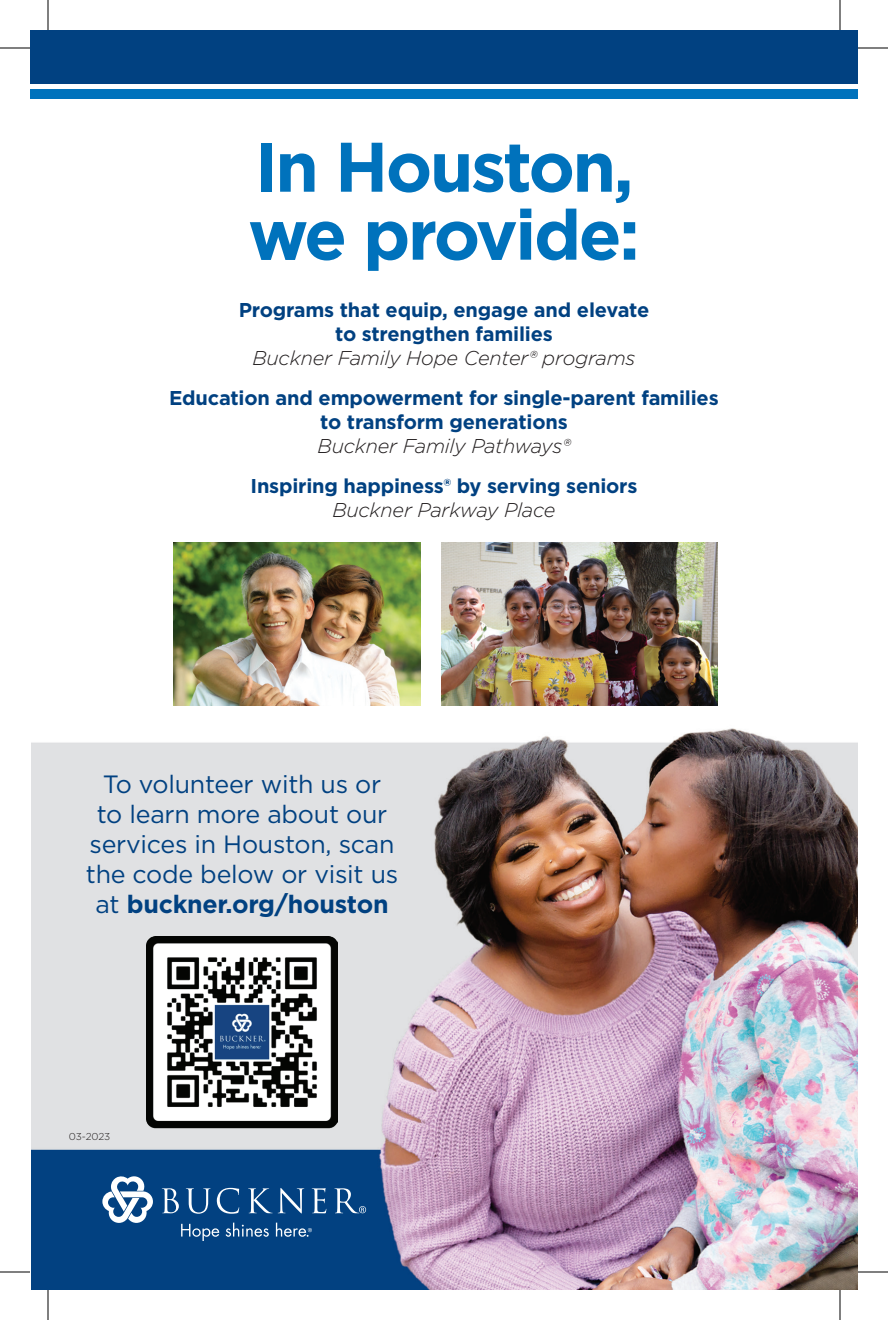
<style>
.page{position:relative;width:888px;height:1320px;background:#fff}
.page>*{position:absolute;margin:0;border:0;box-sizing:border-box;transform-origin:0 0}
.t1{font:700 70px/68px "Gotham";letter-spacing:-.035em;color:#0072bc}
.t2{font:25px/30px "Gotham";letter-spacing:-.01em;color:#014181;text-align:center}
.t3{font:700 20px/24px "Gotham";letter-spacing:-.01em;color:#014181;text-align:center}
.t4{font:italic 300 20px "Gotham";letter-spacing:-.01em;color:#231f20}
.t5{font:300 10px "Gotham";letter-spacing:-.015em;color:#231f20}
.s1{font-weight:700}
</style>
<div class="page">
<img style="left:32px;top:542px;width:826px;height:748px">
<img style="left:147px;top:937px;width:191px;height:195px">
<svg style="left:102px;top:1176px;width:51px;height:47px"></svg>
<svg style="left:162px;top:1188px;width:204px;height:26px;background:#326599"></svg>
<svg style="left:181px;top:1224px;width:38px;height:17px"></svg>
<svg style="left:226px;top:1223px;width:43px;height:14px"></svg>
<svg style="left:276px;top:1223px;width:36px;height:14px"></svg>
<div style="left:30px;top:30px;width:828px;height:54px;background:#014181"></div>
<div style="left:30px;top:89px;width:828px;height:10px;background:#0072bc"></div>
<img style="left:173px;top:542px;width:247px;height:163px">
<img style="left:441px;top:542px;width:277px;height:163px">
<hr style="left:0;top:48px;width:30px;height:1px;background:#000">
<hr style="left:858px;top:48px;width:30px;height:1px;background:#000">
<hr style="left:0;top:1272px;width:30px;height:1px;background:#000">
<hr style="left:858px;top:1272px;width:30px;height:1px;background:#000">
<hr style="left:48px;top:0;width:1px;height:30px;background:#000">
<hr style="left:48px;top:1290px;width:1px;height:30px;background:#000">
<hr style="left:840px;top:0;width:1px;height:30px;background:#000">
<hr style="left:840px;top:1290px;width:1px;height:30px;background:#000">
<h1 class="t1" style="left:248px;top:133px;width:393px">In Houston, we provide:</h1>
<p class="t3" style="left:239px;top:298px;width:412px">Programs that equip, engage and elevate to strengthen families</p>
<p class="t4" style="left:253px;top:346px;width:384px">Buckner Family Hope Center® programs</p>
<p class="t3" style="left:169px;top:386px;width:551px">Education and empowerment for single-parent families to transform generations</p>
<p class="t4" style="left:318px;top:434px;width:254px">Buckner Family Pathways®</p>
<p class="t3" style="left:251px;top:474px;width:388px">Inspiring happiness® by serving seniors</p>
<p class="t4" style="left:332px;top:498px;width:225px">Buckner Parkway Place</p>
<p class="t2" style="left:86px;top:768px;width:314px">To volunteer with us or<br>to learn more about our services in Houston, scan the code below or visit us at <span class="s1">buckner.org/houston</span></p>
<p class="t5" style="left:69px;top:1130px;width:43px">03-2023</p>
</div>
